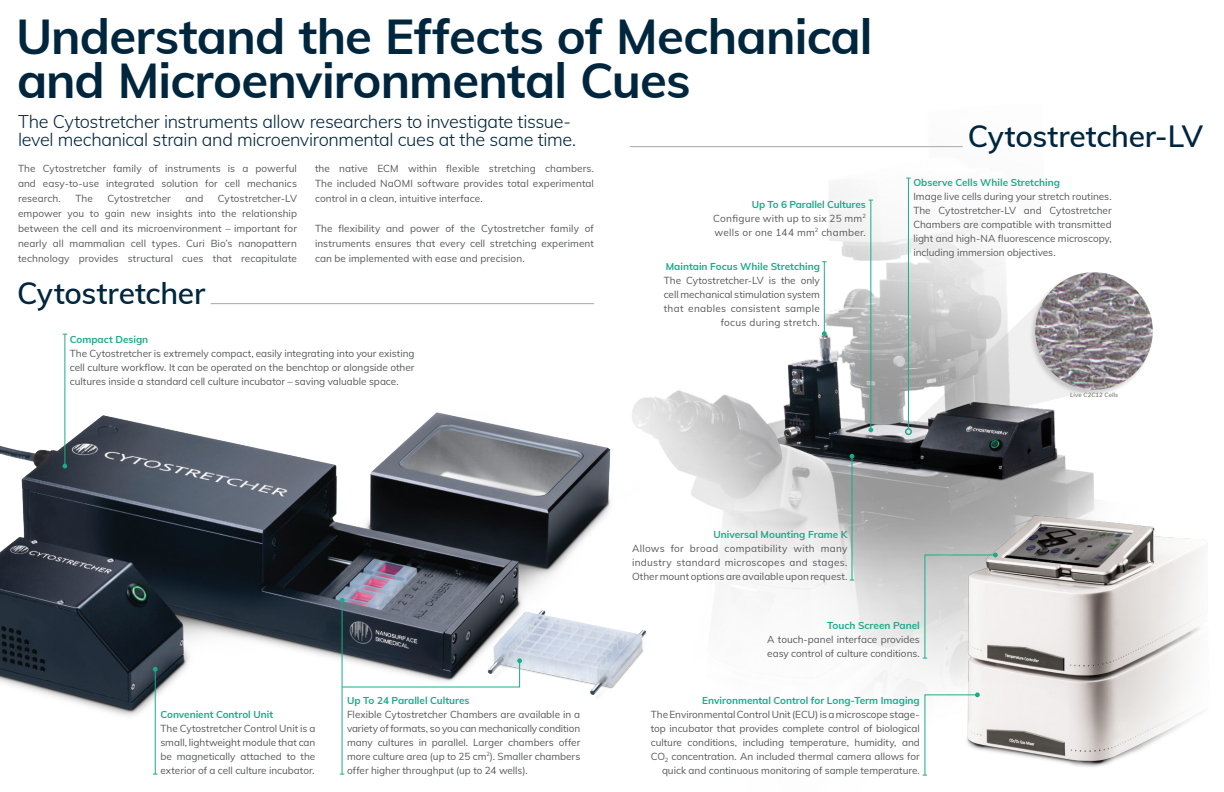
<style>
.page{position:relative;width:1224px;height:792px;background:#fff}
.page>*{position:absolute;margin:0;border:0;box-sizing:border-box;transform-origin:0 0}
.Heading_1{font:700 49px/44px "Mulish";letter-spacing:-.015em;color:#00263e}
.Heading_2_Internal{font:600 30px "Mulish";letter-spacing:-.005em;color:#00263e}
.SubHeading{font:300 18px/18px "Mulish";letter-spacing:-.02em;color:#00263e}
.General_Paragraph{font:10px/14px "Mulish";letter-spacing:-.005em;color:#58595b;text-align:justify}
.Intro_Paragraph{font:10px/15px "Mulish";letter-spacing:.005em;color:#58595b;text-align:justify}
.Benefit_Titles{font:700 10px "Mulish";color:#19ac8a}
.General_Paragraph-2{font:10px/14px "Mulish";letter-spacing:.025em;color:#58595b}
.Photo_Caption_Grey_D{font:italic 500 6px "Mulish";letter-spacing:.025em;color:#6d6e71}
</style>
<div class="page">
<img style="left:307px;top:146px;width:899px;height:630px">
<img style="left:0;top:329px;width:673px;height:447px">
<hr style="left:211px;top:303px;width:383px;height:1px;background:#a7a8a9">
<svg style="left:623px;top:520px;width:233px;height:70px"></svg>
<div style="left:704px;top:190px;width:171px;height:55px;background:#fff"></div>
<hr style="left:342px;top:600px;width:1px;height:174px;background:#19ac8a">
<svg style="left:340px;top:598px;width:4px;height:5px"></svg>
<hr style="left:64px;top:334px;width:1px;height:132px;background:#19ac8a">
<svg style="left:62px;top:464px;width:5px;height:4px"></svg>
<hr style="left:908px;top:178px;width:1px;height:251px;background:#19ac8a">
<div style="left:905px;top:428px;width:7px;height:7px;border:1px solid #19ac8a;border-radius:50%"></div>
<svg style="left:923px;top:692px;width:57px;height:84px"></svg>
<svg style="left:923px;top:553px;width:75px;height:106px"></svg>
<hr style="left:852px;top:456px;width:1px;height:124px;background:#19ac8a">
<svg style="left:850px;top:454px;width:4px;height:5px"></svg>
<hr style="left:870px;top:200px;width:1px;height:230px;background:#19ac8a">
<svg style="left:868px;top:428px;width:5px;height:4px"></svg>
<hr style="left:155px;top:669px;width:1px;height:105px;background:#19ac8a">
<svg style="left:153px;top:667px;width:5px;height:5px"></svg>
<div style="left:909px;top:173px;width:207px;height:90px;background:#fff"></div>
<div style="left:654px;top:252px;width:175px;height:85px;background:#fff"></div>
<svg style="left:906px;top:265px;width:238px;height:171px"></svg>
<div style="left:1029px;top:271px;width:125px;height:126px;background:#231f20;opacity:.2"></div>
<img style="left:1035px;top:272px;width:118px;height:118px;border-radius:59px">
<svg style="left:341px;top:658px;width:181px;height:30px"></svg>
<hr style="left:630px;top:146px;width:332px;height:1px;background:#a7a8a9">
<p class="Heading_1" style="left:16px;top:12px;width:858px">Understand the Effects of Mechanical and Microenvironmental Cues</p>
<p class="SubHeading" style="left:18px;top:112px;width:560px">The Cytostretcher instruments allow researchers to investigate tissue&shy;level mechanical strain and microenvironmental cues at the same time.</p>
<p class="Intro_Paragraph" style="left:18px;top:160px;width:281px">The Cytostretcher family of instruments is a powerful and easy-to-use integrated solution for cell mechanics research.</p>
<p class="Intro_Paragraph" style="left:18px;top:190px;width:281px;text-indent:200px">Cytostretcher-LV empower you to gain new insights into the relationship between the cell and its microenvironment – important for nearly all mammalian cell types. Curi Bio’s nanopattern technology provides structural cues that recapitulate</p>
<p class="Intro_Paragraph" style="left:75px;top:190px;width:19px">The</p>
<p class="Intro_Paragraph" style="left:107px;top:190px;width:65px">Cytostretcher</p>
<p class="Intro_Paragraph" style="left:185px;top:190px;width:19px">and</p>
<p class="Heading_2_Internal" style="left:17px;top:271px;width:190px">Cytostretcher</p>
<p class="Intro_Paragraph" style="left:315px;top:160px;width:281px">the native ECM within flexible stretching chambers.<br>The included NaOMI software provides total experimental control in a clean, intuitive interface.</p>
<p class="Intro_Paragraph" style="left:315px;top:220px;width:281px">The flexibility and power of the Cytostretcher family of instruments ensures that every cell stretching experiment can be implemented with ease and precision.</p>
<p class="Benefit_Titles" style="left:70px;top:332px;width:80px">Compact Design</p>
<p class="General_Paragraph" style="left:70px;top:346px;width:346px">The Cytostretcher is extremely compact, easily integrating into your existing cell culture workflow. It can be operated on the benchtop or alongside other cultures inside a standard cell culture incubator – saving valuable space.</p>
<p class="Benefit_Titles" style="left:752px;top:197px;width:116px">Up To 6 Parallel Cultures</p>
<p class="General_Paragraph-2" style="left:713px;top:211px;width:154px">Configure with up to six 25 mm<sup>2 </sup>wells or one 144 mm<sup>2</sup> chamber.</p>
<p class="Benefit_Titles" style="left:666px;top:259px;width:156px">Maintain Focus While Stretching</p>
<p class="General_Paragraph" style="left:664px;top:273px;width:158px;text-align:right">The Cytostretcher-LV is the only cell mechanical stimulation system that enables consistent sample focus during stretch.</p>
<p class="Heading_2_Internal" style="left:968px;top:114px;width:237px">Cytostretcher-LV</p>
<p class="Benefit_Titles" style="left:913px;top:175px;width:148px">Observe Cells While Stretching</p>
<p class="General_Paragraph" style="left:913px;top:189px;width:200px">Image live cells during your stretch routines.<br>The Cytostretcher-LV and Cytostretcher Chambers are compatible with transmitted light and high-NA fluorescence microscopy, including immersion objectives.</p>
<p class="Photo_Caption_Grey_D" style="left:1070px;top:391px;width:50px">Live C2C12 Cells</p>
<p class="Benefit_Titles" style="left:713px;top:527px;width:136px">Universal Mounting Frame K</p>
<p class="General_Paragraph" style="left:632px;top:540px;width:217px">Allows for broad compatibility with many industry standard microscopes and stages.<br>Other mount options are available upon request.</p>
<p class="Benefit_Titles" style="left:160px;top:707px;width:114px">Convenient Control Unit</p>
<p class="General_Paragraph" style="left:160px;top:721px;width:156px">The Cytostretcher Control Unit is a small, lightweight module that can be magnetically attached to the exterior of a cell culture incubator.</p>
<p class="Benefit_Titles" style="left:347px;top:693px;width:124px">Up To 24 Parallel Cultures</p>
<p class="General_Paragraph" style="left:347px;top:707px;width:235px">Flexible Cytostretcher Chambers are available in a variety of formats, so you can mechanically condition many cultures in parallel. Larger chambers offer more culture area (up to 25 cm<sup>2</sup>). Smaller chambers offer higher throughput (up to 24 wells).</p>
<p class="Benefit_Titles" style="left:827px;top:618px;width:94px">Touch Screen Panel</p>
<p class="General_Paragraph" style="left:767px;top:632px;width:154px">A touch-panel interface provides easy control of culture conditions.</p>
<p class="Benefit_Titles" style="left:702px;top:693px;width:219px">Environmental Control for Long-Term Imaging</p>
<p class="General_Paragraph" style="left:651px;top:707px;width:271px;text-align:right">The Environmental Control Unit (ECU) is a microscope stage&shy;top incubator that provides complete control of biological culture conditions, including temperature, humidity, and CO<sub>2</sub> concentration. An included thermal camera allows for quick and continuous monitoring of sample temperature.</p>
</div>
